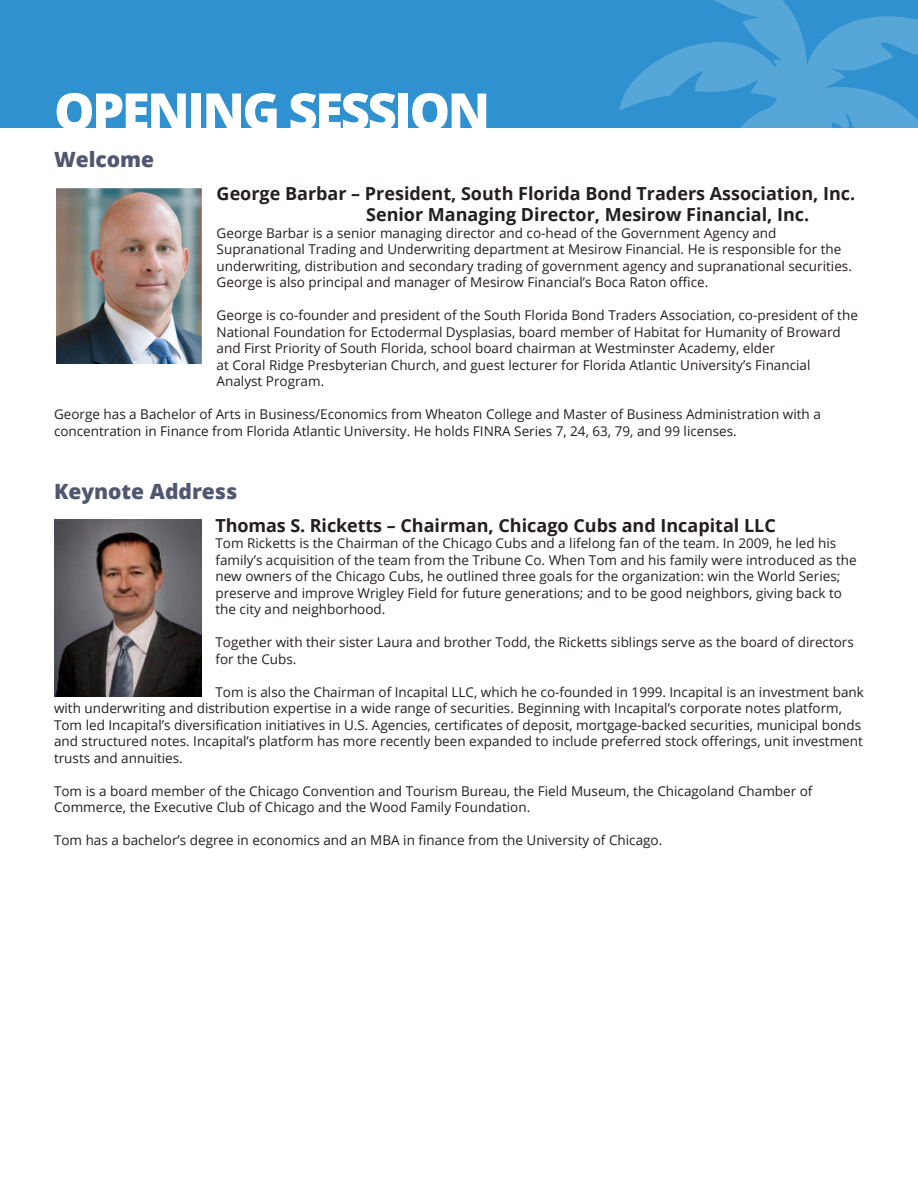
<style>
.page{position:relative;width:918px;height:1188px;background:#fff}
.page>*{position:absolute;margin:0;border:0;box-sizing:border-box;transform-origin:0 0}
.t1{font:800 51px "Open Sans";letter-spacing:-.05em;color:#fff}
.t2{font:800 21px "Open Sans";color:#50576f}
.t3{font:700 18px/21px "Open Sans";color:#231f20}
.t4{font:13.5px/16.5px "Open Sans";color:#231f20}
</style>
<div class="page">
<div style="left:0;top:0;width:918px;height:127px;background:#2f91cf"></div>
<svg style="left:619px;top:0;width:299px;height:128px"></svg>
<svg style="left:845px;top:88px;width:51px;height:40px;background:#51a3d6"></svg>
<img style="left:54px;top:520px;width:148px;height:176px">
<img style="left:57px;top:189px;width:144px;height:174px">
<div style="left:55px;top:187px;width:148px;height:178px;border:1px solid #fff"></div>
<h1 class="t1" style="left:54px;top:90px;width:438px">OPENING SESSION</h1>
<h2 class="t2" style="left:54px;top:151px;width:102px">Welcome</h2>
<h3 class="t3" style="left:366px;top:185px;width:491px;text-indent:-149px">George Barbar – President, South Florida Bond Traders Association, Inc.<br>Senior Managing Director, Mesirow Financial, Inc.</h3>
<p class="t4" style="left:217px;top:226px;width:637px">George Barbar is a senior managing director and co-head of the Government Agency and Supranational Trading and Underwriting department at Mesirow Financial. He is responsible for the underwriting, distribution and secondary trading of government agency and supranational securities.<br>George is also principal and manager of Mesirow Financial’s Boca Raton office.</p>
<p class="t4" style="left:217px;top:308px;width:643px">George is co-founder and president of the South Florida Bond Traders Association, co-president of the National Foundation for Ectodermal Dysplasias, board member of Habitat for Humanity of Broward and First Priority of South Florida, school board chairman at Westminster Academy, elder<br>at Coral Ridge Presbyterian Church, and guest lecturer for Florida Atlantic University’s Financial Analyst Program.</p>
<p class="t4" style="left:54px;top:407px;width:768px">George has a Bachelor of Arts in Business/Economics from Wheaton College and Master of Business Administration with a concentration in Finance from Florida Atlantic University. He holds FINRA Series 7, 24, 63, 79, and 99 licenses.</p>
<h2 class="t2" style="left:54px;top:482px;width:185px">Keynote Address</h2>
<h3 class="t3" style="left:215px;top:516px;width:562px">Thomas S. Ricketts – Chairman, Chicago Cubs and Incapital LLC</h3>
<p class="t4" style="left:215px;top:536px;width:643px">Tom Ricketts is the Chairman of the Chicago Cubs and a lifelong fan of the team. In 2009, he led his family’s acquisition of the team from the Tribune Co. When Tom and his family were introduced as the new owners of the Chicago Cubs, he outlined three goals for the organization: win the World Series; preserve and improve Wrigley Field for future generations; and to be good neighbors, giving back to the city and neighborhood.</p>
<p class="t4" style="left:215px;top:635px;width:640px">Together with their sister Laura and brother Todd, the Ricketts siblings serve as the board of directors for the Cubs.</p>
<p class="t4" style="left:54px;top:685px;width:812px;text-indent:161px">Tom is also the Chairman of Incapital LLC, which he co-founded in 1999. Incapital is an investment bank with underwriting and distribution expertise in a wide range of securities. Beginning with Incapital’s corporate notes platform, Tom led Incapital’s diversification initiatives in U.S. Agencies, certificates of deposit, mortgage-backed securities, municipal bonds and structured notes. Incapital’s platform has more recently been expanded to include preferred stock offerings, unit investment trusts and annuities.</p>
<p class="t4" style="left:54px;top:784px;width:760px">Tom is a board member of the Chicago Convention and Tourism Bureau, the Field Museum, the Chicagoland Chamber of<br>Commerce, the Executive Club of Chicago and the Wood Family Foundation.</p>
<p class="t4" style="left:54px;top:832px;width:610px">Tom has a bachelor’s degree in economics and an MBA in finance from the University of Chicago.</p>
</div>
